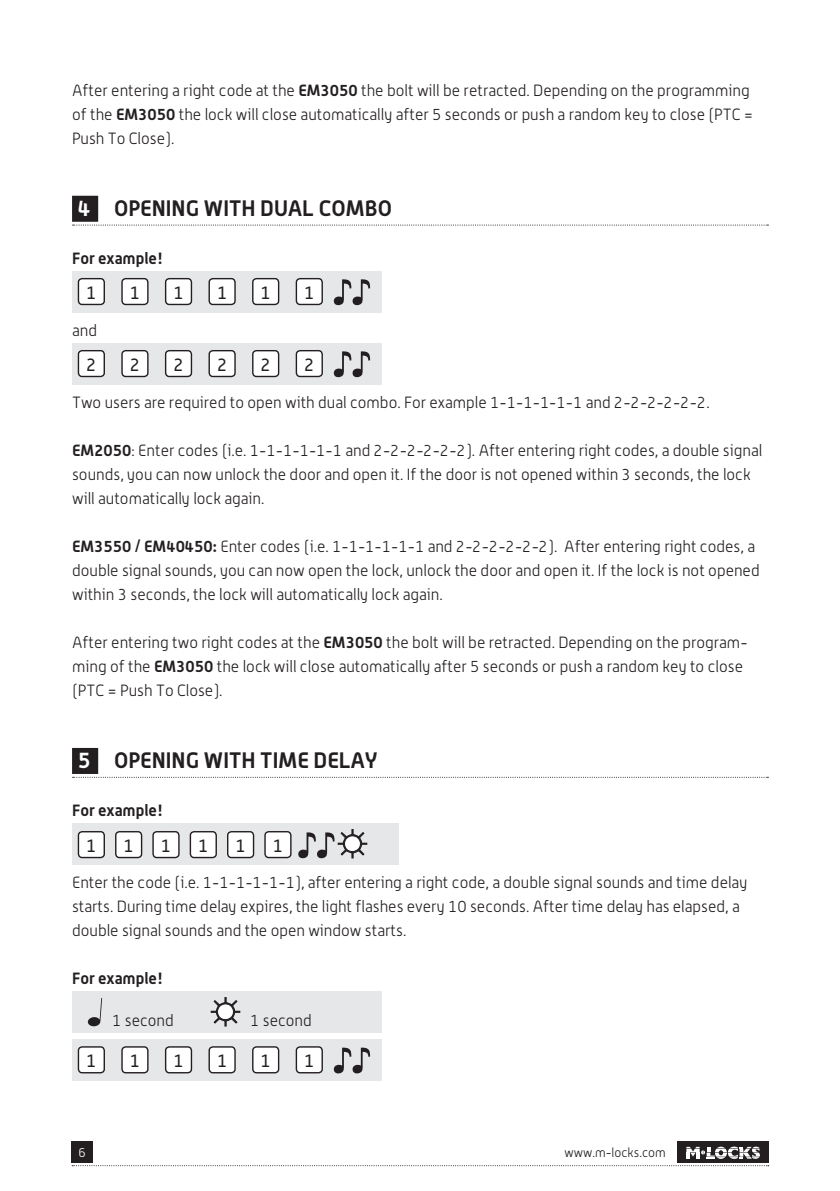
<style>
.page{position:relative;width:840px;height:1191px;background:#fff}
.page>*{position:absolute;margin:0;border:0;box-sizing:border-box;transform-origin:0 0}
.t1{font:700 22px "Alwyn OT";color:#231f20}
.t2{font:18px "Alwyn OT";color:#231f20}
.t3{font:300 16px/24px "Alwyn OT";color:#231f20}
.t4{font:700 16px "Alwyn OT";color:#231f20}
.t5{font:300 12.8px "Alwyn OT";color:#231f20}
.t6{font:300 12.8px "Alwyn OT";color:#fff}
.s1{font-weight:700}
.s2{color:#fff}
</style>
<div class="page">
<div style="left:72px;top:1141px;width:21px;height:22px;background:#231f20"></div>
<svg style="left:72px;top:1165px;width:696px;height:1px"></svg>
<div style="left:676px;top:1141px;width:91px;height:22px;background:#231f20"></div>
<svg style="left:686px;top:1146px;width:73px;height:12px"></svg>
<div style="left:72px;top:196px;width:26px;height:26px;background:#231f20"></div>
<svg style="left:72px;top:225px;width:696px;height:1px"></svg>
<div style="left:72px;top:748px;width:26px;height:26px;background:#231f20"></div>
<svg style="left:72px;top:777px;width:696px;height:1px"></svg>
<div style="left:72px;top:271px;width:309px;height:41px;background:#e6e7e9"></div>
<div style="left:78px;top:279px;width:26px;height:25px;background:#fff;border-radius:4px"></div>
<div style="left:78px;top:278px;width:27px;height:27px;border:1px solid #231f20;border-radius:4px"></div>
<div style="left:122px;top:279px;width:26px;height:25px;background:#fff;border-radius:4px"></div>
<div style="left:121px;top:278px;width:27px;height:27px;border:1px solid #231f20;border-radius:4px"></div>
<div style="left:165px;top:279px;width:26px;height:25px;background:#fff;border-radius:4px"></div>
<div style="left:165px;top:278px;width:27px;height:27px;border:1px solid #231f20;border-radius:4px"></div>
<div style="left:209px;top:279px;width:26px;height:25px;background:#fff;border-radius:4px"></div>
<div style="left:208px;top:278px;width:27px;height:27px;border:1px solid #231f20;border-radius:4px"></div>
<div style="left:253px;top:279px;width:25px;height:25px;background:#fff;border-radius:4px"></div>
<div style="left:252px;top:278px;width:27px;height:27px;border:1px solid #231f20;border-radius:4px"></div>
<div style="left:296px;top:279px;width:26px;height:25px;background:#fff;border-radius:4px"></div>
<div style="left:295px;top:278px;width:28px;height:27px;border:1px solid #231f20;border-radius:4px"></div>
<svg style="left:333px;top:279px;width:37px;height:27px"></svg>
<div style="left:72px;top:343px;width:309px;height:41px;background:#e6e7e9"></div>
<div style="left:78px;top:351px;width:26px;height:25px;background:#fff;border-radius:4px"></div>
<div style="left:78px;top:350px;width:27px;height:27px;border:1px solid #231f20;border-radius:4px"></div>
<div style="left:122px;top:351px;width:26px;height:25px;background:#fff;border-radius:4px"></div>
<div style="left:121px;top:350px;width:27px;height:27px;border:1px solid #231f20;border-radius:4px"></div>
<div style="left:165px;top:351px;width:26px;height:25px;background:#fff;border-radius:4px"></div>
<div style="left:165px;top:350px;width:27px;height:27px;border:1px solid #231f20;border-radius:4px"></div>
<div style="left:209px;top:351px;width:26px;height:25px;background:#fff;border-radius:4px"></div>
<div style="left:208px;top:350px;width:27px;height:27px;border:1px solid #231f20;border-radius:4px"></div>
<div style="left:253px;top:351px;width:25px;height:25px;background:#fff;border-radius:4px"></div>
<div style="left:252px;top:350px;width:27px;height:27px;border:1px solid #231f20;border-radius:4px"></div>
<div style="left:296px;top:351px;width:26px;height:25px;background:#fff;border-radius:4px"></div>
<div style="left:295px;top:350px;width:28px;height:27px;border:1px solid #231f20;border-radius:4px"></div>
<svg style="left:333px;top:351px;width:37px;height:27px"></svg>
<div style="left:72px;top:823px;width:327px;height:41px;background:#e6e7e9"></div>
<div style="left:78px;top:831px;width:26px;height:26px;background:#fff;border-radius:4px"></div>
<div style="left:78px;top:831px;width:27px;height:27px;border:1px solid #231f20;border-radius:4px"></div>
<div style="left:116px;top:831px;width:25px;height:26px;background:#fff;border-radius:4px"></div>
<div style="left:115px;top:831px;width:27px;height:27px;border:1px solid #231f20;border-radius:4px"></div>
<div style="left:153px;top:831px;width:26px;height:26px;background:#fff;border-radius:4px"></div>
<div style="left:152px;top:831px;width:27px;height:27px;border:1px solid #231f20;border-radius:4px"></div>
<div style="left:190px;top:831px;width:26px;height:26px;background:#fff;border-radius:4px"></div>
<div style="left:189px;top:831px;width:28px;height:27px;border:1px solid #231f20;border-radius:4px"></div>
<div style="left:227px;top:831px;width:26px;height:26px;background:#fff;border-radius:4px"></div>
<div style="left:227px;top:831px;width:27px;height:27px;border:1px solid #231f20;border-radius:4px"></div>
<div style="left:265px;top:831px;width:26px;height:26px;background:#fff;border-radius:4px"></div>
<div style="left:264px;top:831px;width:27px;height:27px;border:1px solid #231f20;border-radius:4px"></div>
<svg style="left:298px;top:829px;width:69px;height:30px"></svg>
<div style="left:72px;top:991px;width:309px;height:41px;background:#e6e7e9"></div>
<svg style="left:88px;top:998px;width:14px;height:28px"></svg>
<svg style="left:210px;top:997px;width:30px;height:29px"></svg>
<div style="left:72px;top:1039px;width:309px;height:41px;background:#e6e7e9"></div>
<div style="left:78px;top:1047px;width:26px;height:25px;background:#fff;border-radius:4px"></div>
<div style="left:78px;top:1046px;width:27px;height:27px;border:1px solid #231f20;border-radius:4px"></div>
<div style="left:122px;top:1047px;width:26px;height:25px;background:#fff;border-radius:4px"></div>
<div style="left:121px;top:1046px;width:27px;height:27px;border:1px solid #231f20;border-radius:4px"></div>
<div style="left:165px;top:1047px;width:26px;height:25px;background:#fff;border-radius:4px"></div>
<div style="left:165px;top:1046px;width:27px;height:27px;border:1px solid #231f20;border-radius:4px"></div>
<div style="left:209px;top:1047px;width:26px;height:25px;background:#fff;border-radius:4px"></div>
<div style="left:208px;top:1046px;width:27px;height:27px;border:1px solid #231f20;border-radius:4px"></div>
<div style="left:253px;top:1047px;width:25px;height:25px;background:#fff;border-radius:4px"></div>
<div style="left:252px;top:1046px;width:27px;height:27px;border:1px solid #231f20;border-radius:4px"></div>
<div style="left:296px;top:1047px;width:26px;height:25px;background:#fff;border-radius:4px"></div>
<div style="left:295px;top:1046px;width:28px;height:27px;border:1px solid #231f20;border-radius:4px"></div>
<svg style="left:333px;top:1047px;width:37px;height:27px"></svg>
<p class="t3" style="left:72px;top:78px;width:682px">After entering a right code at the <span class="s1">EM3050</span> the bolt will be retracted. Depending on the programming of the <span class="s1">EM3050</span> the lock will close automatically after 5 seconds or push a random key to close (PTC =<br>Push To Close).</p>
<h1 class="t1" style="left:78px;top:194px;width:315px"><span class="s2">4</span> OPENING WITH DUAL COMBO</h1>
<p class="t4" style="left:72px;top:248px;width:92px">For example!</p>
<p class="t2" style="left:86px;top:281px;width:12px">1</p>
<p class="t2" style="left:129px;top:281px;width:12px">1</p>
<p class="t2" style="left:173px;top:281px;width:12px">1</p>
<p class="t2" style="left:216px;top:281px;width:12px">1</p>
<p class="t2" style="left:260px;top:281px;width:12px">1</p>
<p class="t2" style="left:304px;top:281px;width:12px">1</p>
<p class="t3" style="left:72px;top:318px;width:26px">and</p>
<p class="t2" style="left:86px;top:353px;width:12px">2</p>
<p class="t2" style="left:129px;top:353px;width:12px">2</p>
<p class="t2" style="left:173px;top:353px;width:12px">2</p>
<p class="t2" style="left:216px;top:353px;width:12px">2</p>
<p class="t2" style="left:260px;top:353px;width:12px">2</p>
<p class="t2" style="left:304px;top:353px;width:12px">2</p>
<p class="t3" style="left:72px;top:390px;width:638px">Two users are required to open with dual combo. For example 1-1-1-1-1-1 and 2-2-2-2-2-2.</p>
<p class="t3" style="left:72px;top:438px;width:691px"><span class="s1">EM2050</span>: Enter codes (i.e. 1-1-1-1-1-1 and 2-2-2-2-2-2). After entering right codes, a double signal sounds, you can now unlock the door and open it. If the door is not opened within 3 seconds, the lock will automatically lock again.</p>
<p class="t3" style="left:72px;top:534px;width:688px"><span class="s1">EM3550 / EM40450:</span> Enter codes (i.e. 1-1-1-1-1-1 and 2-2-2-2-2-2). After entering right codes, a double signal sounds, you can now open the lock, unlock the door and open it. If the lock is not opened within 3 seconds, the lock will automatically lock again.</p>
<p class="t3" style="left:72px;top:630px;width:676px">After entering two right codes at the <span class="s1">EM3050</span> the bolt will be retracted. Depending on the program&shy;ming of the <span class="s1">EM3050</span> the lock will close automatically after 5 seconds or push a random key to close (PTC = Push To Close).</p>
<h1 class="t1" style="left:78px;top:746px;width:301px"><span class="s2">5</span> OPENING WITH TIME DELAY</h1>
<p class="t4" style="left:72px;top:800px;width:92px">For example!</p>
<p class="t2" style="left:86px;top:834px;width:12px">1</p>
<p class="t2" style="left:123px;top:834px;width:12px">1</p>
<p class="t2" style="left:160px;top:834px;width:12px">1</p>
<p class="t2" style="left:198px;top:834px;width:12px">1</p>
<p class="t2" style="left:235px;top:834px;width:12px">1</p>
<p class="t2" style="left:272px;top:834px;width:12px">1</p>
<p class="t3" style="left:72px;top:870px;width:676px">Enter the code (i.e. 1-1-1-1-1-1), after entering a right code, a double signal sounds and time delay starts. During time delay expires, the light flashes every 10 seconds. After time delay has elapsed, a double signal sounds and the open window starts.</p>
<p class="t4" style="left:72px;top:968px;width:92px">For example!</p>
<p class="t3" style="left:112px;top:1008px;width:63px">1 second</p>
<p class="t3" style="left:250px;top:1008px;width:63px">1 second</p>
<p class="t2" style="left:86px;top:1049px;width:12px">1</p>
<p class="t2" style="left:129px;top:1049px;width:12px">1</p>
<p class="t2" style="left:173px;top:1049px;width:12px">1</p>
<p class="t2" style="left:216px;top:1049px;width:12px">1</p>
<p class="t2" style="left:260px;top:1049px;width:12px">1</p>
<p class="t2" style="left:304px;top:1049px;width:12px">1</p>
<p class="t6" style="left:79px;top:1145px;width:9px">6</p>
<p class="t5" style="left:564px;top:1145px;width:103px">www.m-locks.com</p>
</div>
